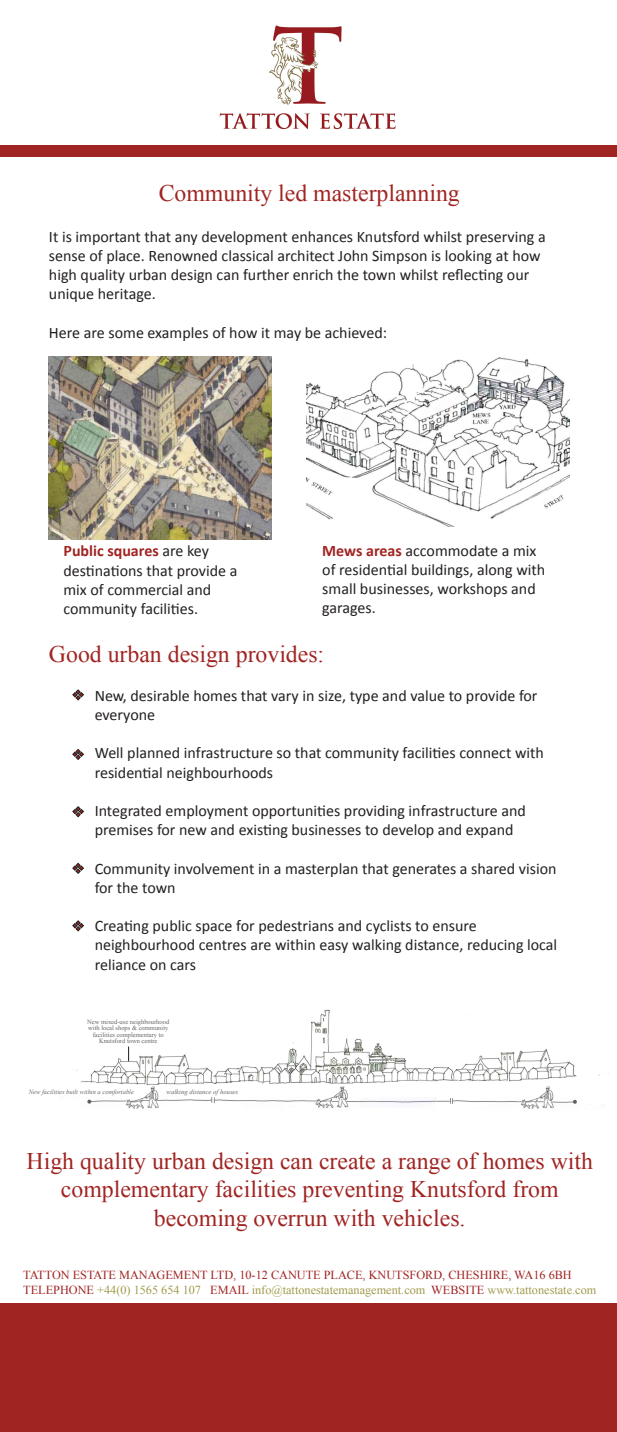
<style>
.page{position:relative;width:617px;height:1432px;background:#fff}
.page>*{position:absolute;margin:0;border:0;box-sizing:border-box;transform-origin:0 0}
.t1{font:23.75px/28.5px "Times New Roman";color:#a02422;text-align:center}
.t2{font:16px/19.2px "Calibri";color:#231f20}
.t3{font:700 16px "Calibri";color:#a02422}
.t4{font:12.25px "Times New Roman";color:#a19b4b}
.t5{font:12.25px "Times New Roman";color:#a02422}
.t6{font:6.5px/6.5px "Times New Roman";color:#67676a;text-align:center}
.t7{font:italic 6.5px "Times New Roman";color:#67676a}
.s1{font-weight:400;color:#231f20}
.s2{font-weight:700;color:#a02422}
.s3{color:#a02422}
</style>
<div class="page">
<div style="left:0;top:145px;width:617px;height:12px;background:#a02422"></div>
<img style="left:219px;top:26px;width:177px;height:103px">
<div style="left:0;top:1303px;width:617px;height:128px;background:#a02422"></div>
<svg style="left:72px;top:689px;width:12px;height:11px"></svg>
<svg style="left:72px;top:749px;width:12px;height:11px"></svg>
<svg style="left:72px;top:806px;width:12px;height:11px"></svg>
<svg style="left:72px;top:863px;width:12px;height:10px"></svg>
<svg style="left:72px;top:920px;width:12px;height:11px"></svg>
<img style="left:49px;top:356px;width:222px;height:183px">
<img style="left:307px;top:358px;width:262px;height:169px">
<img style="left:56px;top:1009px;width:553px;height:100px">
<svg style="left:128px;top:1046px;width:1px;height:15px"></svg>
<p class="t1" style="left:159px;top:178px;width:302px">Community led masterplanning</p>
<p class="t2" style="left:49px;top:227px;width:498px">It is important that any development enhances Knutsford whilst preserving a sense of place. Renowned classical architect John Simpson is looking at how high quality urban design can further enrich the town whilst reflecting our unique heritage.</p>
<p class="t2" style="left:49px;top:323px;width:339px">Here are some examples of how it may be achieved:</p>
<p class="t3" style="left:63px;top:541px;width:147px">Public squares <span class="s1">are key</span></p>
<p class="t2" style="left:63px;top:560px;width:175px">destinations that provide a</p>
<p class="t2" style="left:63px;top:580px;width:149px">mix of commercial and</p>
<p class="t2" style="left:63px;top:599px;width:136px">community facilities.</p>
<p class="t2" style="left:322px;top:540px;width:215px"><span class="s2">Mews areas</span> accommodate a mix</p>
<p class="t2" style="left:322px;top:560px;width:224px">of residential buildings, along with small businesses, workshops and garages.</p>
<p class="t1" style="left:49px;top:639px;width:277px">Good urban design provides:</p>
<p class="t2" style="left:95px;top:686px;width:444px">New, desirable homes that vary in size, type and value to provide for everyone</p>
<p class="t2" style="left:95px;top:743px;width:450px">Well planned infrastructure so that community facilities connect with</p>
<p class="t2" style="left:95px;top:762px;width:180px">residential neighbourhoods</p>
<p class="t2" style="left:95px;top:801px;width:432px">Integrated employment opportunities providing infrastructure and premises for new and existing businesses to develop and expand</p>
<p class="t2" style="left:95px;top:858px;width:463px">Community involvement in a masterplan that generates a shared vision for the town</p>
<p class="t2" style="left:95px;top:916px;width:383px">Creating public space for pedestrians and cyclists to ensure</p>
<p class="t2" style="left:95px;top:935px;width:464px">neighbourhood centres are within easy walking distance, reducing local reliance on cars</p>
<p class="t6" style="left:87px;top:1018px;width:83px">New mixed-use neighbourhood with local shops &amp; community facilities complementary to<br>Knutsford town centre</p>
<p class="t7" style="left:29px;top:1087px;width:106px">New facilities built within a comfortable</p>
<p class="t7" style="left:166px;top:1087px;width:73px">walking distance of houses</p>
<p class="t1" style="left:27px;top:1146px;width:567px">High quality urban design can create a range of homes with</p>
<p class="t1" style="left:61px;top:1174px;width:499px">complementary facilities preventing Knutsford from becoming overrun with vehicles.</p>
<p class="t5" style="left:23px;top:1267px;width:550px">TATTON ESTATE MANAGEMENT LTD, 10-12 CANUTE PLACE, KNUTSFORD, CHESHIRE, WA16 6BH</p>
<p class="t4" style="left:23px;top:1282px;width:574px"><span class="s3">TELEPHONE</span> +44(0) 1565 654 107 <span class="s3">EMAIL</span> info@tattonestatemanagement.com <span class="s3">WEBSITE</span> www.tattonestate.com</p>
</div>
